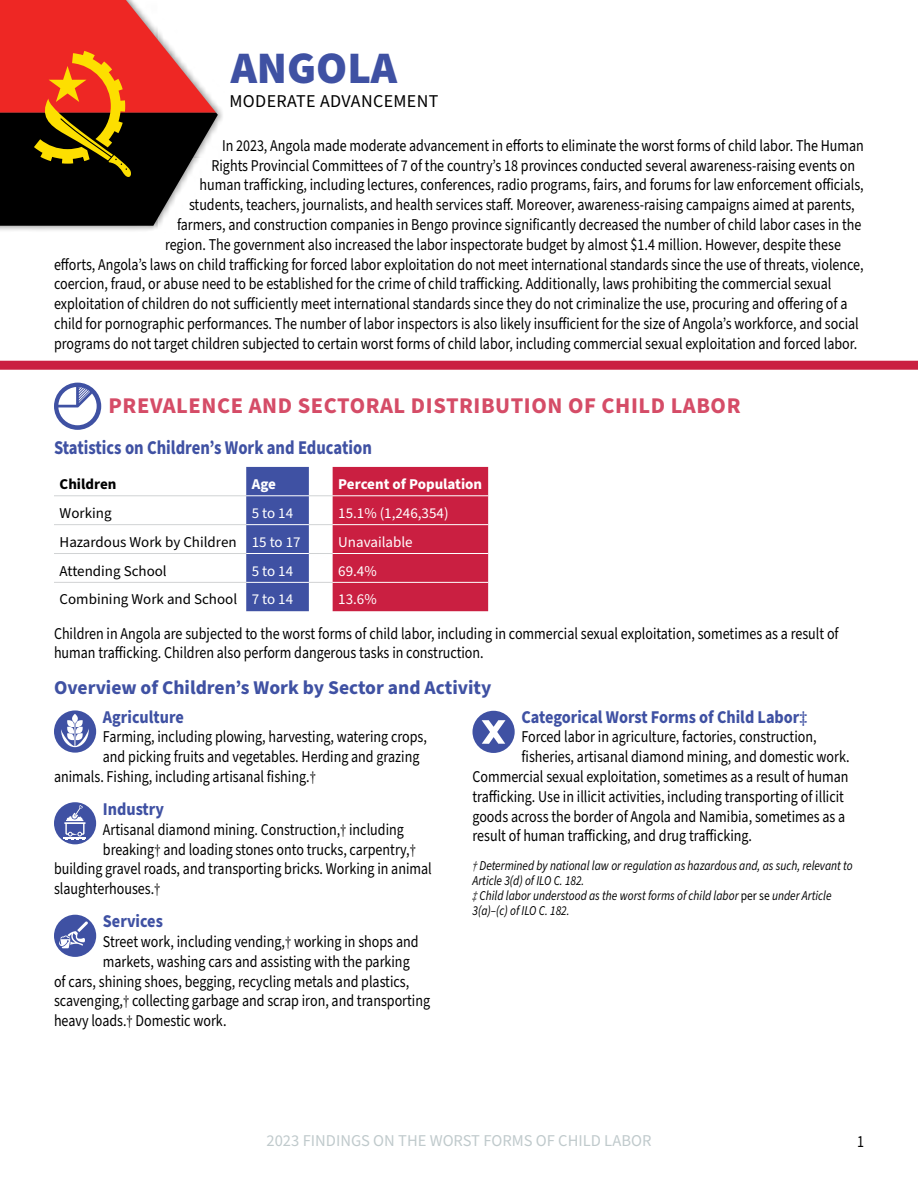
<style>
.page{position:relative;width:918px;height:1188px;background:#fff}
.page>*{position:absolute;margin:0;border:0;box-sizing:border-box;transform-origin:0 0}
.t1{font:900 45px "Source Sans Pro";color:#3f51a3}
.H1-HEADING_1{font:700 22.5px "Source Sans Pro";letter-spacing:.025em;color:#d54c67}
.H2-HEADING_2{font:700 19.5px "Source Sans Pro";color:#3f51a3}
.H2-HEADING_2-2{font:700 19.5px "Source Sans Pro";color:#3f51a3;scale:.85 1}
.H3-HEADING_3{font:700 18px "Source Sans Pro";color:#3f51a3;scale:.9 1}
.t2{font:18px "Source Sans Pro";letter-spacing:.02em;color:#000}
.t3{font:16.5px/19.8px "Source Sans Pro";color:#000;scale:.85 1}
.t4{font:16.5px "Source Sans Pro";color:#c0cacc}
.t5{font:15px "Source Sans Pro";color:#000}
.t6{font:15px "Source Sans Pro";color:#fff}
.t7{font:700 15px "Source Sans Pro";color:#fff}
.t8{font:700 15px "Source Sans Pro";color:#000}
.Footnotes{font:italic 13.5px/15px "Source Sans Pro";color:#000;scale:.85 1}
.s1{font-family:"EB Garamond"}
.s2{font-style:normal}
</style>
<div class="page">
<div style="left:0;top:0;width:225px;height:233px;background:#000;opacity:.5"></div>
<svg style="left:0;top:0;width:218px;height:226px"></svg>
<div style="left:54px;top:383px;width:47px;height:47px;background:#3f51a3;border-radius:50%"></div>
<svg style="left:58px;top:387px;width:39px;height:38px"></svg>
<hr style="left:54px;top:495px;width:192px;height:1px;background:#d1d3d4">
<hr style="left:54px;top:524px;width:192px;height:1px;background:#d1d3d4">
<hr style="left:54px;top:553px;width:192px;height:1px;background:#d1d3d4">
<hr style="left:54px;top:582px;width:192px;height:1px;background:#d1d3d4">
<svg style="left:246px;top:467px;width:242px;height:144px;background:#ab436e"></svg>
<hr style="left:246px;top:495px;width:63px;height:1px;background:#fff">
<hr style="left:333px;top:495px;width:155px;height:1px;background:#fff">
<hr style="left:246px;top:524px;width:63px;height:1px;background:#fff">
<hr style="left:246px;top:553px;width:63px;height:1px;background:#fff">
<hr style="left:246px;top:582px;width:63px;height:1px;background:#fff">
<hr style="left:333px;top:524px;width:155px;height:1px;background:#fff">
<hr style="left:333px;top:553px;width:155px;height:1px;background:#fff">
<hr style="left:333px;top:582px;width:155px;height:1px;background:#fff">
<div style="left:0;top:361px;width:918px;height:9px;background:#ca1f41"></div>
<div style="left:54px;top:710px;width:42px;height:43px;background:#3f51a3;border-radius:50%"></div>
<svg style="left:61px;top:714px;width:28px;height:33px"></svg>
<div style="left:54px;top:802px;width:42px;height:42px;background:#3f51a3;border-radius:50%"></div>
<svg style="left:64px;top:805px;width:22px;height:34px"></svg>
<div style="left:54px;top:915px;width:42px;height:42px;background:#3f51a3;border-radius:50%"></div>
<svg style="left:59px;top:921px;width:29px;height:27px"></svg>
<div style="left:472px;top:711px;width:43px;height:42px;background:#3f51a3;border-radius:50%"></div>
<svg style="left:482px;top:720px;width:24px;height:24px"></svg>
<h1 class="t1" style="left:231px;top:37px;width:168px">ANGOLA</h1>
<p class="t2" style="left:230px;top:89px;width:210px">MODERATE ADVANCEMENT</p>
<p class="t3" style="left:222px;top:136px;width:757px">In 2023, Angola made moderate advancement in efforts to eliminate the worst forms of child labor. The Human</p>
<p class="t3" style="left:212px;top:156px;width:759px">Rights Provincial Committees of 7 of the country’s 18 provinces conducted several awareness-raising events on</p>
<p class="t3" style="left:200px;top:176px;width:783px">human trafficking, including lectures, conferences, radio programs, fairs, and forums for law enforcement officials,</p>
<p class="t3" style="left:189px;top:195px;width:785px">students, teachers, journalists, and health services staff. Moreover, awareness-raising campaigns aimed at parents,</p>
<p class="t3" style="left:177px;top:215px;width:807px">farmers, and construction companies in Bengo province significantly decreased the number of child labor cases in the</p>
<p class="t3" style="left:165px;top:235px;width:797px">region. The government also increased the labor inspectorate budget by almost $1.4 million. However, despite these</p>
<p class="t3" style="left:54px;top:255px;width:954px">efforts, Angola’s laws on child trafficking for forced labor exploitation do not meet international standards since the use of threats, violence,</p>
<p class="t3" style="left:54px;top:275px;width:916px">coercion, fraud, or abuse need to be established for the crime of child trafficking. Additionally, laws prohibiting the commercial sexual</p>
<p class="t3" style="left:54px;top:294px;width:935px">exploitation of children do not sufficiently meet international standards since they do not criminalize the use, procuring and offering of a</p>
<p class="t3" style="left:54px;top:314px;width:948px">child for pornographic performances. The number of labor inspectors is also likely insufficient for the size of Angola’s workforce, and social</p>
<p class="t3" style="left:54px;top:334px;width:947px">programs do not target children subjected to certain worst forms of child labor, including commercial sexual exploitation and forced labor.</p>
<p class="H1-HEADING_1" style="left:109px;top:391px;width:634px">PREVALENCE AND SECTORAL DISTRIBUTION OF CHILD LABOR</p>
<p class="H2-HEADING_2-2" style="left:54px;top:434px;width:375px">Statistics on Children’s Work and Education</p>
<p class="t8" style="left:60px;top:474px;width:58px">Children</p>
<p class="t7" style="left:252px;top:474px;width:26px">Age</p>
<p class="t7" style="left:338px;top:474px;width:146px">Percent of Population</p>
<p class="t5" style="left:60px;top:503px;width:54px">Working</p>
<p class="t6" style="left:252px;top:503px;width:43px">5 to 14</p>
<p class="t6" style="left:338px;top:503px;width:112px">15.1% (1,246,354)</p>
<p class="t5" style="left:60px;top:532px;width:179px">Hazardous Work by Children</p>
<p class="t6" style="left:252px;top:532px;width:50px">15 to 17</p>
<p class="t6" style="left:338px;top:532px;width:76px">Unavailable</p>
<p class="t5" style="left:60px;top:561px;width:109px">Attending School</p>
<p class="t6" style="left:252px;top:561px;width:43px">5 to 14</p>
<p class="t6" style="left:338px;top:561px;width:40px">69.4%</p>
<p class="t5" style="left:60px;top:589px;width:179px">Combining Work and School</p>
<p class="t6" style="left:252px;top:589px;width:43px">7 to 14</p>
<p class="t6" style="left:338px;top:589px;width:40px">13.6%</p>
<p class="t3" style="left:54px;top:624px;width:925px">Children in Angola are subjected to the worst forms of child labor, including in commercial sexual exploitation, sometimes as a result of human trafficking. Children also perform dangerous tasks in construction.</p>
<p class="H2-HEADING_2" style="left:54px;top:675px;width:439px">Overview of Children’s Work by Sector and Activity</p>
<p class="H3-HEADING_3" style="left:103px;top:704px;width:92px">Agriculture</p>
<p class="t3" style="left:103px;top:728px;width:383px">Farming, including plowing, harvesting, watering crops,</p>
<p class="t3" style="left:103px;top:747px;width:374px">and picking fruits and vegetables. Herding and grazing</p>
<p class="t3" style="left:54px;top:767px;width:310px">animals. Fishing, including artisanal fishing.<span class="s1">†</span></p>
<p class="H3-HEADING_3" style="left:103px;top:797px;width:70px">Industry</p>
<p class="t3" style="left:103px;top:820px;width:356px">Artisanal diamond mining. Construction,<span class="s1">†</span> including</p>
<p class="t3" style="left:103px;top:840px;width:370px">breaking<span class="s1">†</span> and loading stones onto trucks, carpentry,<span class="s1">†</span></p>
<p class="t3" style="left:54px;top:860px;width:446px">building gravel roads, and transporting bricks. Working in animal</p>
<p class="t3" style="left:54px;top:879px;width:127px">slaughterhouses.<span class="s1">†</span></p>
<p class="H3-HEADING_3" style="left:103px;top:909px;width:68px">Services</p>
<p class="t3" style="left:103px;top:932px;width:373px">Street work, including vending,<span class="s1">†</span> working in shops and</p>
<p class="t3" style="left:103px;top:952px;width:362px">markets, washing cars and assisting with the parking</p>
<p class="t3" style="left:54px;top:972px;width:419px">of cars, shining shoes, begging, recycling metals and plastics,</p>
<p class="t3" style="left:54px;top:992px;width:444px">scavenging,<span class="s1">†</span> collecting garbage and scrap iron, and transporting</p>
<p class="t3" style="left:54px;top:1011px;width:204px">heavy loads.<span class="s1">†</span> Domestic work.</p>
<p class="H3-HEADING_3" style="left:521px;top:704px;width:319px">Categorical Worst Forms of Child Labor<span class="s1">‡</span></p>
<p class="t3" style="left:521px;top:728px;width:349px">Forced labor in agriculture, factories, construction,</p>
<p class="t3" style="left:521px;top:747px;width:388px">fisheries, artisanal diamond mining, and domestic work.</p>
<p class="t3" style="left:472px;top:767px;width:444px">Commercial sexual exploitation, sometimes as a result of human</p>
<p class="t3" style="left:472px;top:787px;width:439px">trafficking. Use in illicit activities, including transporting of illicit</p>
<p class="t3" style="left:472px;top:807px;width:440px">goods across the border of Angola and Namibia, sometimes as a</p>
<p class="t3" style="left:472px;top:827px;width:330px">result of human trafficking, and drug trafficking.</p>
<p class="Footnotes" style="left:472px;top:858px;width:449px"><span class="s1">†</span> Determined by national law or regulation as hazardous and, as such, relevant to Article 3(d) of ILO C. 182.<br><span class="s1">‡</span> Child labor understood as the worst forms of child labor <span class="s2">per se</span> under Article 3(a)–(c) of ILO C. 182.</p>
<p class="t4" style="left:267px;top:1130px;width:386px">2023 FINDINGS ON THE WORST FORMS OF CHILD LABOR</p>
<p class="t3" style="left:857px;top:1132px;width:10px">1</p>
</div>
